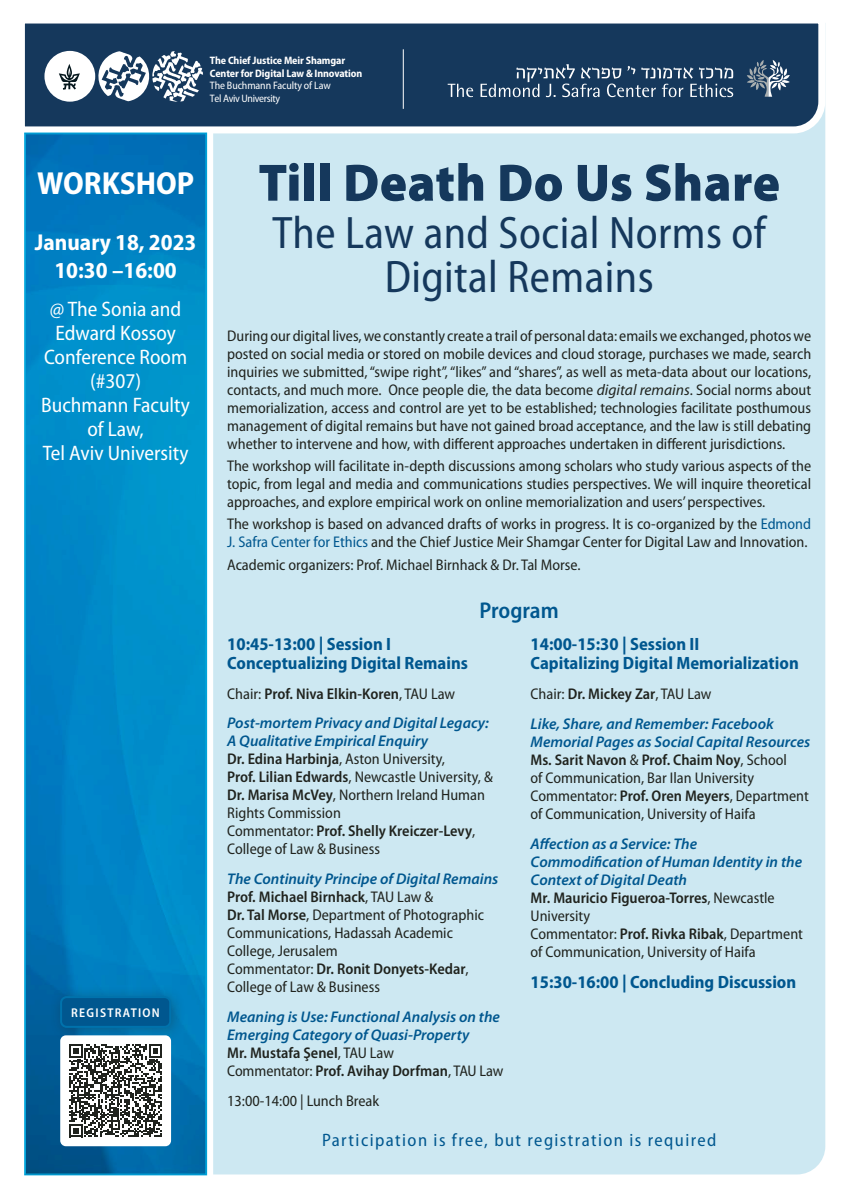
<style>
.page{position:relative;width:842px;height:1191px;background:#fff}
.page>*{position:absolute;margin:0;border:0;box-sizing:border-box;transform-origin:0 0}
.t1{font:900 53px "Myriad Pro";letter-spacing:.005em;color:#15385c;scale:.96 1}
.t2{font:semi-condensed 45.7px/44px "Myriad Pro";letter-spacing:.01em;color:#15385c;text-align:center;scale:.96 1}
.t3{font:700 semi-condensed 32px "Myriad Pro";color:#fff}
.t4{font:700 semi-condensed 23px/27.6px "Myriad Pro";color:#fff;text-align:center}
.t5{font:600 semi-condensed 22.9px "Myriad Pro";letter-spacing:-.005em;color:#00578f}
.t6{font:semi-condensed 21px/24px "Myriad Pro";color:#fff;text-align:center}
.t7{font:semi-condensed 18px "Myriad Pro";letter-spacing:.08em;color:#00578f}
.t8{font:700 semi-condensed 17.9px/18.9px "Myriad Pro";color:#00578f}
.t9{font:semi-condensed 15.5px/18px "Myriad Pro";color:#20231e}
.t10{font:italic 600 15.5px/18px "Myriad Pro";color:#00578f}
.t11{font:600 semi-condensed 12.8px "Myriad Pro";letter-spacing:.1em;color:#fff}
.t12{font:700 semi-condensed 10.8px/12.6px "Myriad Pro";letter-spacing:-.01em;color:#fff}
.t13{font:semi-condensed 10.8px/12.6px "Myriad Pro";letter-spacing:-.02em;color:#fff}
.s1{font-style:italic;font-stretch:normal}
.s2{color:#00578f}
.s3{font-weight:400;font-style:normal;font-stretch:semi-condensed;color:#20231e}
.s4{font-style:normal;font-stretch:semi-condensed;color:#20231e}
.s5{font-weight:600;font-style:italic;font-stretch:normal;color:#00578f}
.s6{font-weight:600}
</style>
<div class="page">
<div style="left:213px;top:137px;width:612px;height:1037px;background:#cde8f2"></div>
<svg style="left:24px;top:23px;width:802px;height:114px;background:#315070"></svg>
<svg style="left:747px;top:60px;width:43px;height:37px;background:#506982"></svg>
<svg style="left:448px;top:64px;width:285px;height:33px;background:#3c5977"></svg>
<svg style="left:25px;top:133px;width:182px;height:1042px;background:#0084c2"></svg>
<div style="left:25px;top:134px;width:181px;height:1040px;border:1px solid #00a5db"></div>
<hr style="left:403px;top:49px;width:1px;height:60px;background:#fff">
<div style="left:50px;top:985px;width:136px;height:57px;background:#20231e;opacity:.3"></div>
<div style="left:61px;top:997px;width:109px;height:29px;background:#00578f;border-radius:6px"></div>
<div style="left:60px;top:996px;width:111px;height:31px;border:2px solid #0072ac;border-radius:6px"></div>
<div style="left:60px;top:1035px;width:111px;height:111px;background:#fff;border-radius:6px"></div>
<svg style="left:69px;top:1044px;width:93px;height:93px"></svg>
<div style="left:44px;top:51px;width:51px;height:51px;background:#fff;border-radius:50%"></div>
<svg style="left:59px;top:64px;width:21px;height:26px"></svg>
<svg style="left:96px;top:51px;width:107px;height:51px"></svg>
<p class="t12" style="left:210px;top:54px;width:154px">The Chief Justice Meir Shamgar<br>Center for Digital Law &amp; Innovation</p>
<p class="t13" style="left:210px;top:80px;width:122px">The Buchmann Faculty of Law<br>Tel Aviv University</p>
<h3 class="t3" style="left:37px;top:165px;width:159px">WORKSHOP</h3>
<h3 class="t4" style="left:35px;top:229px;width:163px">January 18, 2023<br>10:30 –16:00</h3>
<h3 class="t6" style="left:41px;top:298px;width:150px">@ The Sonia and<br>Edward Kossoy<br>Conference Room )#307(<br>Buchmann Faculty of Law,<br>Tel Aviv University</h3>
<p class="t11" style="left:71px;top:1005px;width:90px">REGISTRATION</p>
<h1 class="t1" style="left:258px;top:147px;width:545px">Till Death Do Us Share</h1>
<h2 class="t2" style="left:273px;top:211px;width:515px">The Law and Social Norms of<br>Digital Remains</h2>
<p class="t9" style="left:227px;top:327px;width:586px;text-align:justify">Duringour digital lives,weconstantly create a trail of personal data:emailsweexchanged,photoswe posted on social media or stored on mobile devices and cloud storage, purchases we made, search inquiries we submitted “, swipe right “,” likes”and“shares ,” as well as meta-data about our locations, contacts, and much more. Once people die, the data become <span class="s1">digital remains</span>. Social norms about memorialization, access and control are yet to be established; technologies facilitate posthumous management of digital remains but have not gained broad acceptance, and the law is still debating whether to intervene and how, with different approaches undertaken in different jurisdictions.</p>
<p class="t9" style="left:227px;top:457px;width:585px;text-align:justify">The workshop will facilitate in-depth discussions among scholars who study various aspects of the topic, from legal and media and communications studies perspectives. We will inquire theoretical approaches, and explore empirical work on online memorialization and users’perspectives.</p>
<p class="t9" style="left:227px;top:515px;width:585px">The workshop is based on advanced drafts of works in progress It. is co-organized by the <span class="s2">Edmond .J Safra Center for Ethics</span> and the Chief Justice Meir Shamgar Center for Digital Law and Innovation.</p>
<p class="t9" style="left:227px;top:556px;width:355px">Academic organizers: Prof. Michael Birnhack &amp; Dr. Tal Morse.</p>
<h3 class="t5" style="left:480px;top:597px;width:81px">Program</h3>
<p class="t8" style="left:227px;top:635px;width:242px">10:45-13:00 | Session I<br>Conceptualizing Digital Remains</p>
<p class="t10" style="left:227px;top:678px;width:263px;line-height:29.3px"><span class="s3">Chair:</span> <span class="s4">Prof. Niva Elkin-Koren</span><span class="s3">, TAU Law<br></span>Post-mortem Privacy and Digital Legacy:</p>
<p class="t9" style="left:227px;top:732px;width:267px"><span class="s5">A Qualitative Empirical Enquiry<br></span><span class="s6">Dr. Edina Harbinja</span>, Aston University,<br><span class="s6">Prof. Lilian Edwards</span>, Newcastle University &amp;, <span class="s6">Dr. Marisa McVey</span>, Northern Ireland Human Rights Commission<br>Commentator: <span class="s6">Prof. Shelly Kreiczer-Levy</span>, College of Law &amp; Business</p>
<p class="t9" style="left:227px;top:870px;width:273px"><span class="s5">The Continuity Principe of Digital Remains </span><span class="s6">Prof. Michael Birnhack</span>, TAU Law &amp;<br><span class="s6">Dr. Tal Morse</span>, Department of Photographic Communications, Hadassah Academic College, Jerusalem<br>Commentator: <span class="s6">Dr. Ronit Donyets-Kedar</span>, College of Law &amp; Business</p>
<p class="t10" style="left:227px;top:1007px;width:278px">Meaning is Use: Functional Analysis on the Emerging Category of Quasi-Property<br><span class="s4">Mr. Mustafa Şenel</span><span class="s3">, TAU Law<br>Commentator:</span> <span class="s4">Prof. Avihay Dorfman</span><span class="s3">, TAU Law</span></p>
<p class="t9" style="left:227px;top:1092px;width:153px">13:00-14:00 | Lunch Break</p>
<p class="t8" style="left:531px;top:635px;width:270px">14:00-15:30 | Session II<br>Capitalizing Digital Memorialization</p>
<p class="t10" style="left:531px;top:678px;width:245px;line-height:29.9px"><span class="s3">Chair:</span> <span class="s4">Dr. Mickey Zar</span><span class="s3">, TAU Law<br></span>Like, Share, and Remember: Facebook</p>
<p class="t9" style="left:531px;top:733px;width:281px"><span class="s5">Memorial Pages as Social Capital Resources </span><span class="s6">Ms. Sarit Navon</span> &amp; <span class="s6">Prof. Chaim Noy</span>, School<br>of Communication, Bar Ilan University Commentator: <span class="s6">Prof. Oren Meyers</span>, Department of Communication, University of Haifa</p>
<p class="t10" style="left:531px;top:834px;width:274px">Affection as a Service: The Commodification of Human Identity in the Context of Digital Death<br><span class="s4">Mr. Mauricio Figueroa-Torres</span><span class="s3">, Newcastle University<br>Commentator:</span> <span class="s4">Prof. Rivka Ribak</span><span class="s3">, Department of Communication, University of Haifa</span></p>
<p class="t8" style="left:531px;top:972px;width:267px">15:30-16:00 | Concluding Discussion</p>
<p class="t7" style="left:322px;top:1130px;width:396px">Participation is free, but registration is required</p>
</div>
